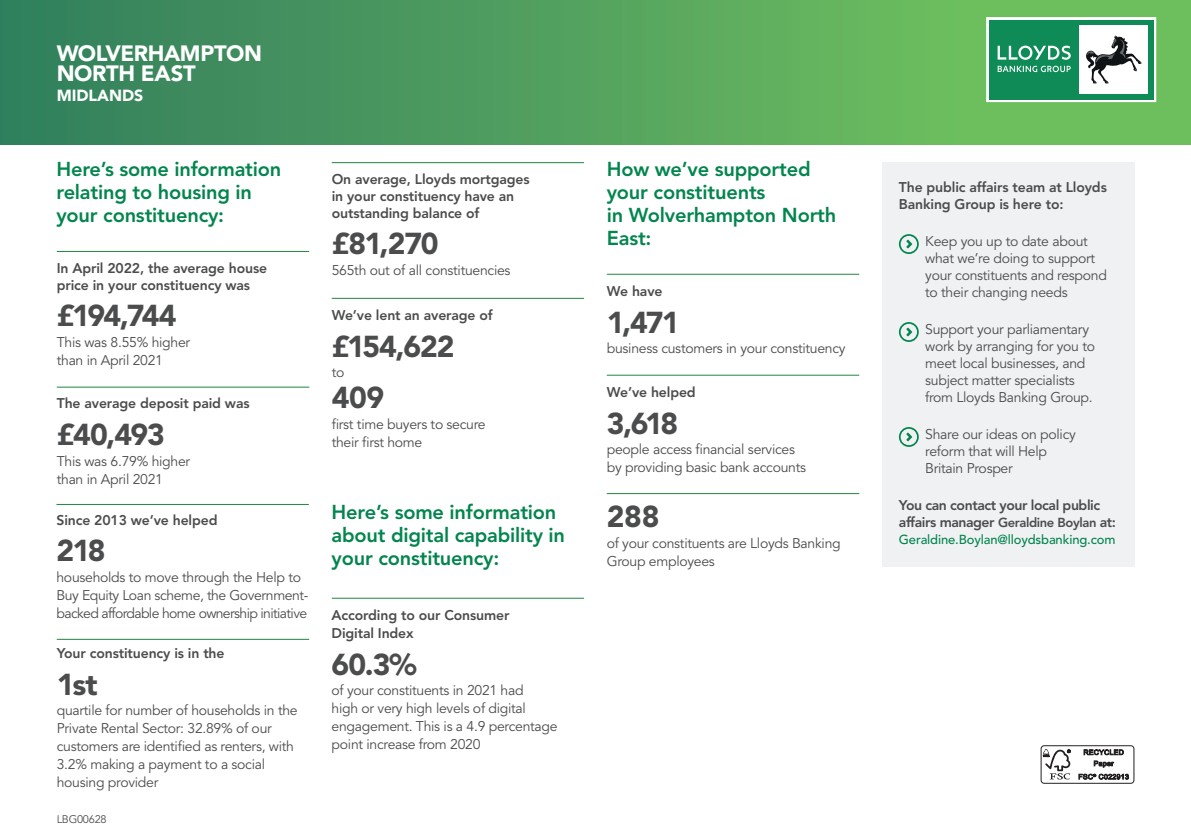
<style>
.page{position:relative;width:1191px;height:840px;background:#fff}
.page>*{position:absolute;margin:0;border:0;box-sizing:border-box;transform-origin:0 0}
.t1{font:900 30px "Avenir LT Std";letter-spacing:-.05em;color:#4b4c4d}
.t2{font:900 22px/20px "Avenir LT Std";letter-spacing:-.015em;color:#fff}
.t3{font:800 20px/23px "Avenir LT Std";letter-spacing:-.01em;color:#03854e}
.t4{font:900 16px "Avenir LT Std";letter-spacing:-.005em;color:#fff}
.t5{font:14px/18px "Avenir LT Std";letter-spacing:-.02em;color:#4b4c4d}
.t6{font:800 14px/17px "Avenir LT Std";letter-spacing:-.01em;color:#4b4c4d}
.t7{font:800 14px/17px "Avenir LT Std";letter-spacing:-.03em;color:#4b4c4d}
.t8{font:500 13px "Avenir LT Std";letter-spacing:-.01em;color:#03854e}
.t9{font:11px "Avenir LT Std";letter-spacing:-.02em;color:#4b4c4d}
.s1{font-size:13px}
</style>
<div class="page">
<div style="left:0;top:0;width:1191px;height:145px;background:linear-gradient(to right,#337f5e,#77c85e)"></div>
<div style="left:882px;top:162px;width:252px;height:404px;background:#f0f1f2"></div>
<svg style="left:899px;top:234px;width:19px;height:20px"></svg>
<svg style="left:899px;top:322px;width:19px;height:20px"></svg>
<svg style="left:899px;top:427px;width:19px;height:19px"></svg>
<hr style="left:57px;top:638px;width:252px;height:1px;background:#218540">
<hr style="left:56px;top:504px;width:253px;height:1px;background:#218540">
<hr style="left:332px;top:298px;width:252px;height:1px;background:#218540">
<hr style="left:57px;top:386px;width:252px;height:1px;background:#218540">
<hr style="left:332px;top:597px;width:252px;height:1px;background:#218540">
<hr style="left:57px;top:251px;width:252px;height:1px;background:#218540">
<hr style="left:332px;top:162px;width:252px;height:1px;background:#218540">
<hr style="left:607px;top:274px;width:252px;height:1px;background:#218540">
<hr style="left:607px;top:374px;width:252px;height:1px;background:#218540">
<hr style="left:607px;top:493px;width:252px;height:1px;background:#218540">
<svg style="left:986px;top:17px;width:170px;height:85px"></svg>
<div style="left:988px;top:20px;width:165px;height:79px;background:#0e8b57"></div>
<svg style="left:997px;top:46px;width:73px;height:26px"></svg>
<div style="left:1079px;top:25px;width:69px;height:69px;background:#fff"></div>
<svg style="left:1086px;top:35px;width:55px;height:48px"></svg>
<div style="left:1040px;top:745px;width:94px;height:38px;border:1px solid #231f20;border-radius:3px"></div>
<svg style="left:1043px;top:748px;width:27px;height:31px"></svg>
<svg style="left:1083px;top:749px;width:40px;height:5px"></svg>
<svg style="left:1094px;top:760px;width:20px;height:7px"></svg>
<svg style="left:1078px;top:773px;width:50px;height:6px"></svg>
<h2 class="t2" style="left:57px;top:43px;width:207px">WOLVERHAMPTON<br>NORTH EAST</h2>
<p class="t4" style="left:57px;top:86px;width:88px">MIDLANDS</p>
<h3 class="t3" style="left:56px;top:157px;width:226px">Here’s some information relating to housing in your constituency:</h3>
<p class="t6" style="left:57px;top:259px;width:212px">In April 2022, the average house price in your constituency was</p>
<h1 class="t1" style="left:57px;top:297px;width:121px">£194,744</h1>
<p class="t5" style="left:57px;top:333px;width:135px">This was 8.55% higher than in April 2021</p>
<p class="t6" style="left:57px;top:395px;width:194px">The average deposit paid was</p>
<h1 class="t1" style="left:57px;top:416px;width:109px">£40,493</h1>
<p class="t5" style="left:57px;top:452px;width:135px">This was 6.79% higher than in April 2021</p>
<p class="t6" style="left:56px;top:511px;width:163px">Since 2013 we’ve helped</p>
<h1 class="t1" style="left:56px;top:532px;width:51px">218</h1>
<p class="t5" style="left:56px;top:568px;width:253px">households to move through the Help to<br>Buy Equity Loan scheme, the Government&shy;backed affordable home ownership initiative</p>
<p class="t6" style="left:57px;top:644px;width:169px">Your constituency is in the</p>
<h1 class="t1" style="left:57px;top:665px;width:43px">1st</h1>
<p class="t5" style="left:57px;top:701px;width:242px">quartile for number of households in the Private Rental Sector: 32.89% of our customers are identified as renters, with 3.2% making a payment to a social housing provider</p>
<p class="t9" style="left:57px;top:812px;width:52px">LBG00628</p>
<p class="t6" style="left:332px;top:170px;width:199px">On average, Lloyds mortgages in your constituency have an outstanding balance of</p>
<h1 class="t1" style="left:332px;top:225px;width:108px">£81,270</h1>
<p class="t5" style="left:332px;top:261px;width:180px">565th out of all constituencies</p>
<p class="t6" style="left:332px;top:306px;width:163px">We’ve lent an average of</p>
<h1 class="t1" style="left:332px;top:328px;width:124px">£154,622</h1>
<p class="t5" style="left:332px;top:364px;width:14px">to</p>
<h1 class="t1" style="left:332px;top:379px;width:54px">409</h1>
<p class="t5" style="left:332px;top:415px;width:155px">first time buyers to secure their first home</p>
<h3 class="t3" style="left:331px;top:500px;width:235px">Here’s some information about digital capability in your constituency:</h3>
<p class="t6" style="left:331px;top:606px;width:179px">According to our Consumer<br>Digital Index</p>
<h1 class="t1" style="left:331px;top:645px;width:87px">60.3%</h1>
<p class="t5" style="left:331px;top:681px;width:227px">of your constituents in 2021 had<br>high or very high levels of digital engagement. This is a 4.9 percentage point increase from 2020</p>
<h3 class="t3" style="left:607px;top:157px;width:231px">How we’ve supported your constituents<br>in Wolverhampton North<br>East:</h3>
<p class="t6" style="left:607px;top:282px;width:57px">We have</p>
<h1 class="t1" style="left:607px;top:304px;width:74px">1,471</h1>
<p class="t5" style="left:607px;top:340px;width:240px">business customers in your constituency</p>
<p class="t6" style="left:607px;top:383px;width:90px">We’ve helped</p>
<h1 class="t1" style="left:607px;top:404px;width:73px">3,618</h1>
<p class="t5" style="left:607px;top:441px;width:201px">people access financial services by providing basic bank accounts</p>
<h1 class="t1" style="left:607px;top:498px;width:54px">288</h1>
<p class="t5" style="left:607px;top:534px;width:235px">of your constituents are Lloyds Banking<br>Group employees</p>
<p class="t6" style="left:899px;top:179px;width:209px">The public affairs team at Lloyds<br>Banking Group is here to:</p>
<p class="t5" style="left:925px;top:233px;width:183px;line-height:17px">Keep you up to date about what we’re doing to support your constituents and respond to their changing needs</p>
<p class="t5" style="left:925px;top:321px;width:171px;line-height:17px">Support your parliamentary work by arranging for you to meet local businesses, and subject matter specialists from Lloyds Banking Group.</p>
<p class="t5" style="left:925px;top:426px;width:152px;line-height:17px">Share our ideas on policy reform that will Help<br>Britain Prosper</p>
<p class="t7" style="left:899px;top:496px;width:219px">You can contact your local public affairs manager <span class="s1">Geraldine Boylan</span> at:</p>
<p class="t8" style="left:899px;top:531px;width:218px">Geraldine.Boylan@lloydsbanking.com</p>
</div>
